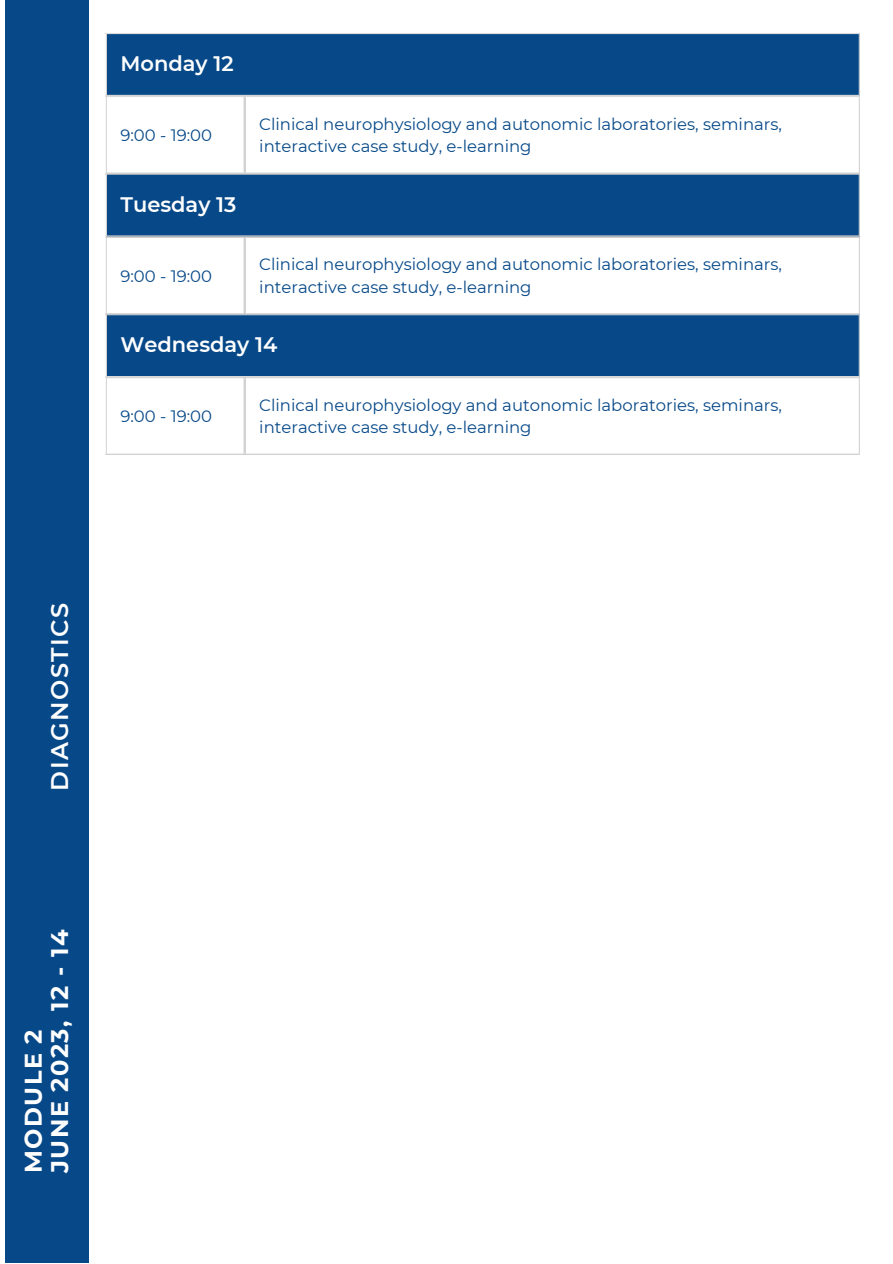
<style>
.page{position:relative;width:893px;height:1264px;background:#fff}
.page>*{position:absolute;margin:0;border:0;box-sizing:border-box;transform-origin:0 0}
.t1{font:700 24px/26.4px "Montserrat";letter-spacing:.06em;color:#fffefe}
.t2{font:600 24px "Montserrat";letter-spacing:.06em;color:#fffefe}
.t3{font:600 21px "Montserrat";color:#fffefe}
.t4{font:16.5px/22.5px "Montserrat";color:#074988}
</style>
<div class="page">
<div style="left:6px;top:0;width:83px;height:1262px;background:#074988"></div>
<div style="left:106px;top:33px;width:753px;height:63px;background:#074988"></div>
<hr style="left:106px;top:34px;width:1px;height:61px;background:#d9d9d9">
<hr style="left:858px;top:34px;width:1px;height:61px;background:#d9d9d9">
<hr style="left:106px;top:33px;width:753px;height:1px;background:#d9d9d9">
<hr style="left:106px;top:95px;width:753px;height:1px;background:#d9d9d9">
<hr style="left:106px;top:97px;width:1px;height:75px;background:#d9d9d9">
<hr style="left:243px;top:97px;width:1px;height:75px;background:#d9d9d9">
<hr style="left:106px;top:96px;width:138px;height:1px;background:#d9d9d9">
<hr style="left:106px;top:172px;width:138px;height:1px;background:#d9d9d9">
<hr style="left:244px;top:97px;width:2px;height:75px;background:#d9d9d9">
<hr style="left:858px;top:97px;width:1px;height:75px;background:#d9d9d9">
<hr style="left:244px;top:96px;width:615px;height:1px;background:#d9d9d9">
<hr style="left:244px;top:172px;width:615px;height:1px;background:#d9d9d9">
<div style="left:106px;top:174px;width:753px;height:62px;background:#074988"></div>
<hr style="left:106px;top:175px;width:1px;height:60px;background:#d9d9d9">
<hr style="left:858px;top:175px;width:1px;height:60px;background:#d9d9d9">
<hr style="left:106px;top:173px;width:753px;height:2px;background:#d9d9d9">
<hr style="left:106px;top:235px;width:753px;height:1px;background:#d9d9d9">
<hr style="left:106px;top:238px;width:1px;height:75px;background:#d9d9d9">
<hr style="left:243px;top:238px;width:1px;height:75px;background:#d9d9d9">
<hr style="left:106px;top:236px;width:138px;height:2px;background:#d9d9d9">
<hr style="left:106px;top:313px;width:138px;height:1px;background:#d9d9d9">
<hr style="left:244px;top:238px;width:2px;height:75px;background:#d9d9d9">
<hr style="left:858px;top:238px;width:1px;height:75px;background:#d9d9d9">
<hr style="left:244px;top:236px;width:615px;height:2px;background:#d9d9d9">
<hr style="left:244px;top:313px;width:615px;height:1px;background:#d9d9d9">
<div style="left:106px;top:314px;width:753px;height:63px;background:#074988"></div>
<hr style="left:106px;top:315px;width:1px;height:61px;background:#d9d9d9">
<hr style="left:858px;top:315px;width:1px;height:61px;background:#d9d9d9">
<hr style="left:106px;top:314px;width:753px;height:1px;background:#d9d9d9">
<hr style="left:106px;top:376px;width:753px;height:1px;background:#d9d9d9">
<hr style="left:106px;top:378px;width:1px;height:75px;background:#d9d9d9">
<hr style="left:243px;top:378px;width:1px;height:75px;background:#d9d9d9">
<hr style="left:106px;top:377px;width:138px;height:1px;background:#d9d9d9">
<hr style="left:106px;top:453px;width:138px;height:1px;background:#d9d9d9">
<hr style="left:244px;top:378px;width:2px;height:75px;background:#d9d9d9">
<hr style="left:858px;top:378px;width:1px;height:75px;background:#d9d9d9">
<hr style="left:244px;top:377px;width:615px;height:1px;background:#d9d9d9">
<hr style="left:244px;top:453px;width:615px;height:1px;background:#d9d9d9">
<p class="t3" style="left:120px;top:51px;width:115px">Monday 12</p>
<p class="t4" style="left:120px;top:124px;width:93px">9:00 - 19:00</p>
<p class="t4" style="left:259px;top:112px;width:524px">Clinical neurophysiology and autonomic laboratories, seminars, interactive case study, e-learning</p>
<p class="t3" style="left:120px;top:191px;width:117px">Tuesday 13</p>
<p class="t4" style="left:120px;top:264px;width:93px">9:00 - 19:00</p>
<p class="t4" style="left:259px;top:253px;width:524px">Clinical neurophysiology and autonomic laboratories, seminars, interactive case study, e-learning</p>
<p class="t3" style="left:120px;top:332px;width:158px">Wednesday 14</p>
<p class="t4" style="left:120px;top:405px;width:93px">9:00 - 19:00</p>
<p class="t4" style="left:259px;top:393px;width:524px">Clinical neurophysiology and autonomic laboratories, seminars, interactive case study, e-learning</p>
<h1 class="t2" style="left:45px;top:790px;width:189px;rotate:-90deg">DIAGNOSTICS</h1>
<h1 class="t1" style="left:20px;top:1173px;width:245px;rotate:-90deg">MODULE 2<br>JUNE 2023, 12 - 14</h1>
</div>
